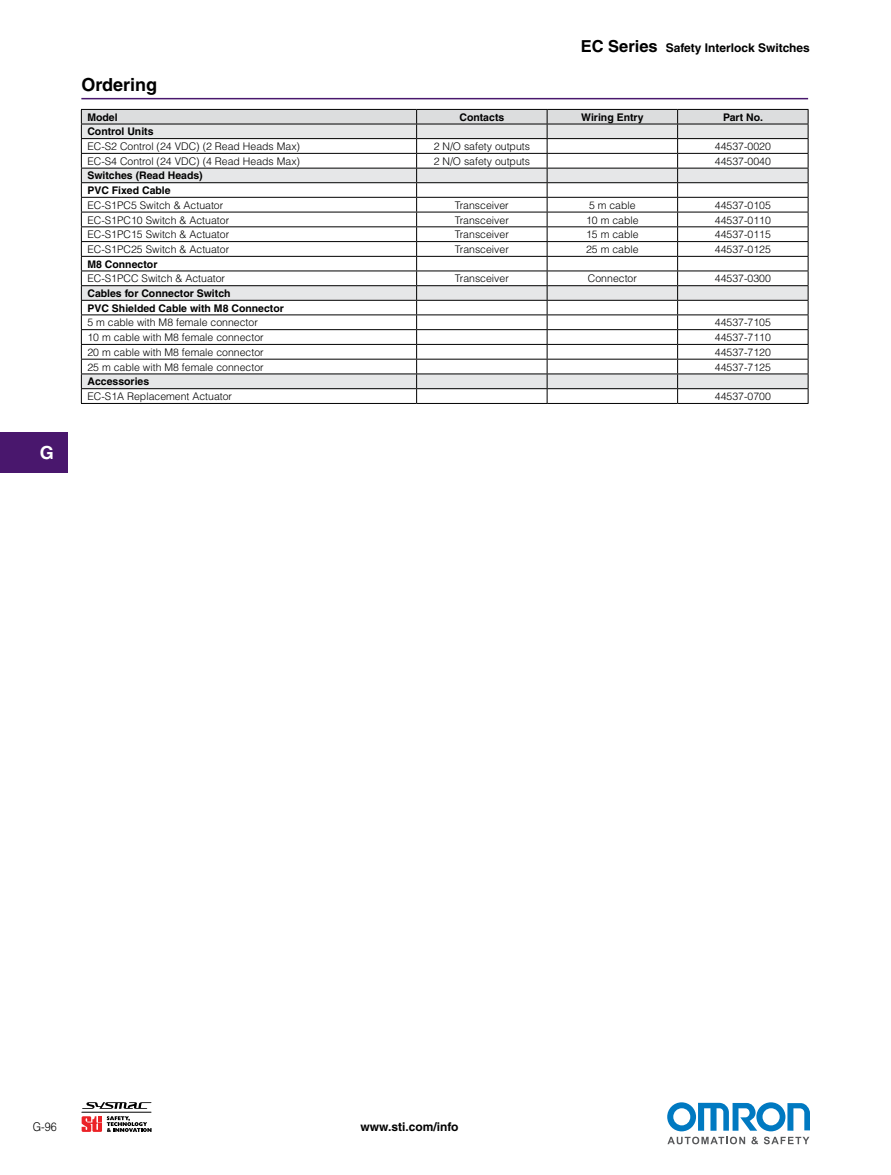
<style>
.page{position:relative;width:891px;height:1175px;background:#fff}
.page>*{position:absolute;margin:0;border:0;box-sizing:border-box;transform-origin:0 0}
.t1{font:700 18px "Helvetica";color:#000}
.t2{font:700 18px "Helvetica";color:#fff}
.t3{font:700 12px "Helvetica";color:#000}
.t4{font:300 12px "Helvetica";color:#000;scale:.9 1}
.t5{font:300 10.5px "Helvetica";color:#000}
.t6{font:700 10.5px/14.5px "Helvetica";color:#000}
.s1{font-size:16.5px}
</style>
<div class="page">
<div style="left:0;top:432px;width:68px;height:40px;background:#49176d"></div>
<svg style="left:86px;top:1102px;width:66px;height:6px"></svg>
<hr style="left:82px;top:1111px;width:69px;height:1px;background:#000">
<svg style="left:82px;top:1116px;width:70px;height:15px"></svg>
<svg style="left:667px;top:1102px;width:143px;height:42px"></svg>
<svg style="left:81px;top:109px;width:728px;height:294px"></svg>
<hr style="left:81px;top:403px;width:336px;height:1px;background:#000">
<hr style="left:417px;top:403px;width:130px;height:1px;background:#000">
<hr style="left:547px;top:403px;width:131px;height:1px;background:#000">
<hr style="left:678px;top:403px;width:131px;height:1px;background:#000">
<hr style="left:81px;top:98px;width:727px;height:1px;background:#49176d">
<p class="t3" style="left:581px;top:43px;width:231px"><span class="s1">EC Series</span> Safety Interlock Switches</p>
<h1 class="t2" style="left:40px;top:446px;width:16px">G</h1>
<h1 class="t1" style="left:81px;top:78px;width:77px">Ordering</h1>
<p class="t6" style="left:87px;top:111px;width:32px">Model</p>
<p class="t6" style="left:459px;top:111px;width:46px">Contacts</p>
<p class="t6" style="left:581px;top:111px;width:64px">Wiring Entry</p>
<p class="t6" style="left:723px;top:111px;width:42px">Part No.</p>
<p class="t6" style="left:87px;top:125px;width:68px">Control Units</p>
<p class="t5" style="left:87px;top:142px;width:214px">EC-S2 Control (24 VDC) (2 Read Heads Max)</p>
<p class="t5" style="left:434px;top:142px;width:98px">2 N/O safety outputs</p>
<p class="t5" style="left:715px;top:142px;width:58px">44537-0020</p>
<p class="t5" style="left:87px;top:157px;width:214px">EC-S4 Control (24 VDC) (4 Read Heads Max)</p>
<p class="t5" style="left:434px;top:157px;width:98px">2 N/O safety outputs</p>
<p class="t5" style="left:715px;top:157px;width:58px">44537-0040</p>
<p class="t6" style="left:87px;top:169px;width:117px">Switches (Read Heads)<br>PVC Fixed Cable</p>
<p class="t5" style="left:87px;top:201px;width:137px">EC-S1PC5 Switch &amp; Actuator</p>
<p class="t5" style="left:455px;top:201px;width:55px">Transceiver</p>
<p class="t5" style="left:589px;top:201px;width:48px">5 m cable</p>
<p class="t5" style="left:715px;top:201px;width:58px">44537-0105</p>
<p class="t5" style="left:87px;top:216px;width:143px">EC-S1PC10 Switch &amp; Actuator</p>
<p class="t5" style="left:455px;top:216px;width:55px">Transceiver</p>
<p class="t5" style="left:586px;top:216px;width:54px">10 m cable</p>
<p class="t5" style="left:715px;top:216px;width:58px">44537-0110</p>
<p class="t5" style="left:87px;top:230px;width:143px">EC-S1PC15 Switch &amp; Actuator</p>
<p class="t5" style="left:455px;top:230px;width:55px">Transceiver</p>
<p class="t5" style="left:586px;top:230px;width:54px">15 m cable</p>
<p class="t5" style="left:715px;top:230px;width:58px">44537-0115</p>
<p class="t5" style="left:87px;top:245px;width:143px">EC-S1PC25 Switch &amp; Actuator</p>
<p class="t5" style="left:455px;top:245px;width:55px">Transceiver</p>
<p class="t5" style="left:586px;top:245px;width:54px">25 m cable</p>
<p class="t5" style="left:715px;top:245px;width:58px">44537-0125</p>
<p class="t6" style="left:87px;top:258px;width:72px">M8 Connector</p>
<p class="t5" style="left:87px;top:275px;width:139px">EC-S1PCC Switch &amp; Actuator</p>
<p class="t5" style="left:455px;top:275px;width:55px">Transceiver</p>
<p class="t5" style="left:588px;top:275px;width:51px">Connector</p>
<p class="t5" style="left:715px;top:275px;width:58px">44537-0300</p>
<p class="t6" style="left:87px;top:287px;width:198px">Cables for Connector Switch<br>PVC Shielded Cable with M8 Connector</p>
<p class="t5" style="left:87px;top:318px;width:172px">5 m cable with M8 female connector</p>
<p class="t5" style="left:715px;top:318px;width:58px">44537-7105</p>
<p class="t5" style="left:87px;top:333px;width:178px">10 m cable with M8 female connector</p>
<p class="t5" style="left:715px;top:333px;width:58px">44537-7110</p>
<p class="t5" style="left:87px;top:348px;width:178px">20 m cable with M8 female connector</p>
<p class="t5" style="left:715px;top:348px;width:58px">44537-7120</p>
<p class="t5" style="left:87px;top:363px;width:178px">25 m cable with M8 female connector</p>
<p class="t5" style="left:715px;top:363px;width:58px">44537-7125</p>
<p class="t6" style="left:87px;top:375px;width:63px">Accessories</p>
<p class="t5" style="left:87px;top:392px;width:146px">EC-S1A Replacement Actuator</p>
<p class="t5" style="left:715px;top:392px;width:58px">44537-0700</p>
<p class="t4" style="left:33px;top:1122px;width:28px">G-96</p>
<p class="t3" style="left:361px;top:1122px;width:99px">www.sti.com/info</p>
</div>
